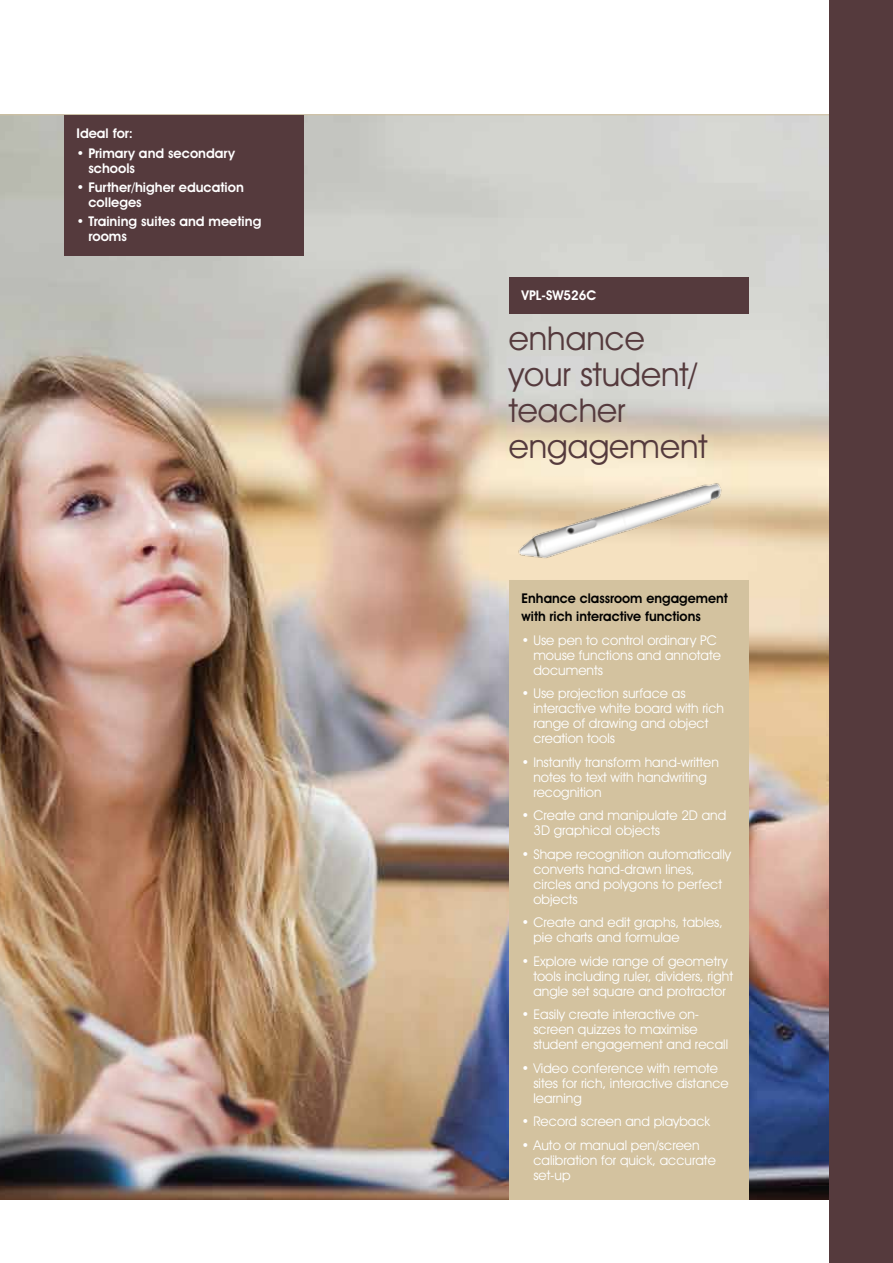
<style>
.page{position:relative;width:893px;height:1263px;background:#fff}
.page>*{position:absolute;margin:0;border:0;box-sizing:border-box;transform-origin:0 0}
.t1{font:33px/36px "Avant Garde IT Cby BT";color:#553a3d}
.t2{font:13.5px/15px "Avant Garde IT Cby BT";color:#fff}
.t3{font:600 13.5px/15px "Avant Garde IT Cby BT";color:#fff}
.t4{font:600 13.5px/18px "Avant Garde IT Cby BT";color:#000}
</style>
<div class="page">
<img style="left:0;top:115px;width:829px;height:1084px">
<hr style="left:0;top:114px;width:893px;height:1px;background:#d3c29f">
<div style="left:64px;top:115px;width:240px;height:141px;background:#553a3d"></div>
<div style="left:509px;top:580px;width:240px;height:619px;background:#d3c29f"></div>
<div style="left:829px;top:0;width:64px;height:1263px;background:#553a3d"></div>
<img style="left:511px;top:480px;width:216px;height:79px">
<div style="left:509px;top:277px;width:240px;height:37px;background:#553a3d"></div>
<p class="t3" style="left:77px;top:126px;width:58px">Ideal for:</p>
<p class="t3" style="left:88px;top:145px;width:148px;text-indent:-12px">• Primary and secondary schools</p>
<p class="t3" style="left:88px;top:179px;width:157px;text-indent:-12px">• Further/higher education colleges</p>
<p class="t3" style="left:88px;top:214px;width:174px;text-indent:-12px">• Training suites and meeting rooms</p>
<p class="t3" style="left:522px;top:288px;width:76px">VPL-SW526C</p>
<h1 class="t1" style="left:509px;top:320px;width:200px">enhance your student/ teacher engagement</h1>
<p class="t4" style="left:522px;top:589px;width:208px">Enhance classroom engagement with rich interactive functions</p>
<p class="t2" style="left:533px;top:632px;width:189px;text-indent:-12px">• Use pen to control ordinary PC mouse functions and annotate documents</p>
<p class="t2" style="left:533px;top:686px;width:192px;text-indent:-12px">• Use projection surface as interactive white board with rich range of drawing and object creation tools</p>
<p class="t2" style="left:533px;top:754px;width:187px;text-indent:-12px">• Instantly transform hand-written notes to text with handwriting recognition</p>
<p class="t2" style="left:533px;top:808px;width:194px;text-indent:-12px">• Create and manipulate 2D and<br>3D graphical objects</p>
<p class="t2" style="left:533px;top:846px;width:199px;text-indent:-12px">• Shape recognition automatically converts hand-drawn lines, circles and polygons to perfect objects</p>
<p class="t2" style="left:533px;top:915px;width:191px;text-indent:-12px">• Create and edit graphs, tables, pie charts and formulae</p>
<p class="t2" style="left:533px;top:953px;width:201px;text-indent:-12px">• Explore wide range of geometry tools including ruler, dividers, right angle set square and protractor</p>
<p class="t2" style="left:533px;top:1007px;width:196px;text-indent:-12px">• Easily create interactive on&shy;screen quizzes to maximise student engagement and recall</p>
<p class="t2" style="left:533px;top:1060px;width:197px;text-indent:-12px">• Video conference with remote sites for rich, interactive distance learning</p>
<p class="t2" style="left:522px;top:1114px;width:190px">• Record screen and playback</p>
<p class="t2" style="left:533px;top:1137px;width:184px;text-indent:-12px">• Auto or manual pen/screen calibration for quick, accurate set-up</p>
</div>
